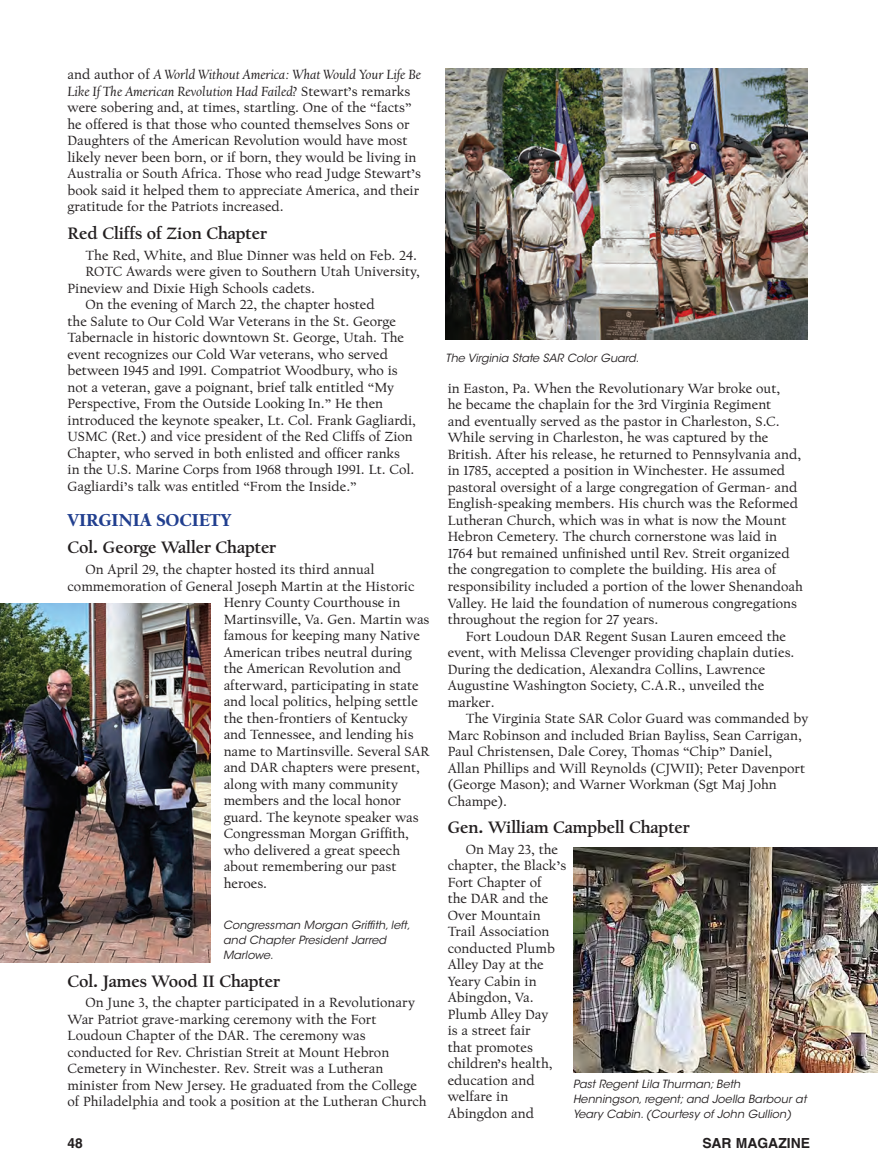
<style>
.page{position:relative;width:878px;height:1175px;background:#fff}
.page>*{position:absolute;margin:0;border:0;box-sizing:border-box;transform-origin:0 0}
.Society_Head{font:900 18px "Californian FB Text";letter-spacing:-.005em;color:#213f8f}
.Chapter_Head{font:700 17.25px "Californian FB Text";letter-spacing:-.005em;color:#231f20}
.Body_Copy{font:13.8px/16.5px "Californian FB Text";color:#231f20}
.t1{font:700 13.8px "Helvetica";color:#231f20}
.t2{font:italic 11.25px/15px "ITC Avant Garde Std";color:#231f20}
.s1{font-style:italic}
</style>
<div class="page">
<img style="left:0;top:603px;width:210px;height:359px">
<img style="left:573px;top:847px;width:305px;height:225px">
<img style="left:445px;top:69px;width:362px;height:270px">
<p class="Body_Copy" style="left:68px;top:67px;width:355px">and author of <span class="s1">A World Without America: What Would Your Life Be Like If The American Revolution Had Failed?</span> Stewart’s remarks were sobering and, at times, startling. One of the “facts” he offered is that those who counted themselves Sons or Daughters of the American Revolution would have most likely never been born, or if born, they would be living in Australia or South Africa. Those who read Judge Stewart’s book said it helped them to appreciate America, and their gratitude for the Patriots increased.</p>
<p class="Chapter_Head" style="left:68px;top:224px;width:201px">Red Cliffs of Zion Chapter</p>
<p class="Body_Copy" style="left:86px;top:247px;width:333px">The Red, White, and Blue Dinner was held on Feb. 24.</p>
<p class="Body_Copy" style="left:68px;top:264px;width:354px;text-indent:18px">ROTC Awards were given to Southern Utah University,<br>Pineview and Dixie High Schools cadets.</p>
<p class="Body_Copy" style="left:67px;top:297px;width:350px;text-indent:18px">On the evening of March 22, the chapter hosted<br>the Salute to Our Cold War Veterans in the St. George Tabernacle in historic downtown St. George, Utah. The event recognizes our Cold War veterans, who served between 1945 and 1991. Compatriot Woodbury, who is not a veteran, gave a poignant, brief talk entitled “My Perspective, From the Outside Looking In.” He then introduced the keynote speaker, Lt. Col. Frank Gagliardi, USMC (Ret.) and vice president of the Red Cliffs of Zion Chapter, who served in both enlisted and officer ranks<br>in the U.S. Marine Corps from 1968 through 1991. Lt. Col.<br>Gagliardi’s talk was entitled “From the Inside.”</p>
<p class="Society_Head" style="left:68px;top:509px;width:165px">VIRGINIA SOCIETY</p>
<p class="Chapter_Head" style="left:68px;top:538px;width:210px">Col. George Waller Chapter</p>
<p class="Body_Copy" style="left:86px;top:561px;width:290px">On April 29, the chapter hosted its third annual</p>
<p class="Body_Copy" style="left:67px;top:578px;width:348px">commemoration of General Joseph Martin at the Historic</p>
<p class="Body_Copy" style="left:224px;top:594px;width:178px">Henry County Courthouse in</p>
<p class="Body_Copy" style="left:224px;top:611px;width:207px">Martinsville, Va. Gen. Martin was</p>
<p class="Body_Copy" style="left:224px;top:627px;width:198px">famous for keeping many Native</p>
<p class="Body_Copy" style="left:224px;top:644px;width:190px">American tribes neutral during</p>
<p class="Body_Copy" style="left:224px;top:660px;width:179px">the American Revolution and</p>
<p class="Body_Copy" style="left:224px;top:677px;width:196px">afterward, participating in state</p>
<p class="Body_Copy" style="left:224px;top:693px;width:196px">and local politics, helping settle</p>
<p class="Body_Copy" style="left:224px;top:710px;width:185px">the then-frontiers of Kentucky</p>
<p class="Body_Copy" style="left:224px;top:726px;width:191px">and Tennessee, and lending his</p>
<p class="Body_Copy" style="left:224px;top:743px;width:207px">name to Martinsville. Several SAR</p>
<p class="Body_Copy" style="left:224px;top:759px;width:198px">and DAR chapters were present,</p>
<p class="Body_Copy" style="left:224px;top:776px;width:176px">along with many community</p>
<p class="Body_Copy" style="left:224px;top:792px;width:179px">members and the local honor</p>
<p class="Body_Copy" style="left:224px;top:809px;width:196px">guard. The keynote speaker was</p>
<p class="Body_Copy" style="left:224px;top:825px;width:187px">Congressman Morgan Griffith,</p>
<p class="Body_Copy" style="left:224px;top:842px;width:178px">who delivered a great speech</p>
<p class="Body_Copy" style="left:224px;top:858px;width:174px">about remembering our past</p>
<p class="Body_Copy" style="left:224px;top:875px;width:45px">heroes.</p>
<p class="t2" style="left:223px;top:918px;width:189px">Congressman Morgan Griffith, left, and Chapter President Jarred<br>Marlowe.</p>
<p class="Chapter_Head" style="left:68px;top:971px;width:214px">Col. James Wood II Chapter</p>
<p class="Body_Copy" style="left:67px;top:994px;width:360px;text-indent:18px">On June 3, the chapter participated in a Revolutionary War Patriot grave-marking ceremony with the Fort Loudoun Chapter of the DAR. The ceremony was conducted for Rev. Christian Streit at Mount Hebron Cemetery in Winchester. Rev. Streit was a Lutheran minister from New Jersey. He graduated from the College of Philadelphia and took a position at the Lutheran Church</p>
<p class="t2" style="left:445px;top:350px;width:195px">The Virginia State SAR Color Guard.</p>
<p class="Body_Copy" style="left:447px;top:380px;width:357px">in Easton, Pa. When the Revolutionary War broke out,<br>he became the chaplain for the 3rd Virginia Regiment<br>and eventually served as the pastor in Charleston, S.C.<br>While serving in Charleston, he was captured by the British. After his release, he returned to Pennsylvania and, in 1785, accepted a position in Winchester. He assumed pastoral oversight of a large congregation of German- and English-speaking members. His church was the Reformed Lutheran Church, which was in what is now the Mount Hebron Cemetery. The church cornerstone was laid in 1764 but remained unfinished until Rev. Streit organized the congregation to complete the building. His area of responsibility included a portion of the lower Shenandoah Valley. He laid the foundation of numerous congregations throughout the region for 27 years.</p>
<p class="Body_Copy" style="left:447px;top:628px;width:348px;text-indent:18px">Fort Loudoun DAR Regent Susan Lauren emceed the event, with Melissa Clevenger providing chaplain duties.<br>During the dedication, Alexandra Collins, Lawrence Augustine Washington Society, C.A.R., unveiled the marker.</p>
<p class="Body_Copy" style="left:447px;top:710px;width:362px;text-indent:18px">The Virginia State SAR Color Guard was commanded by Marc Robinson and included Brian Bayliss, Sean Carrigan, Paul Christensen, Dale Corey, Thomas “Chip” Daniel,<br>Allan Phillips and Will Reynolds (CJWII); Peter Davenport (George Mason); and Warner Workman (Sgt Maj John Champe).</p>
<p class="Chapter_Head" style="left:447px;top:817px;width:243px">Gen. William Campbell Chapter</p>
<p class="Body_Copy" style="left:447px;top:841px;width:120px;text-indent:18px">On May 23, the chapter, the Black’s<br>Fort Chapter of<br>the DAR and the<br>Over Mountain<br>Trail Association conducted Plumb<br>Alley Day at the<br>Yeary Cabin in<br>Abingdon, Va.<br>Plumb Alley Day<br>is a street fair<br>that promotes children’s health, education and welfare in<br>Abingdon and</p>
<p class="t2" style="left:573px;top:1076px;width:235px">Past Regent Lila Thurman; Beth<br>Henningson, regent; and Joella Barbour at<br>Yeary Cabin. (Courtesy of John Gullion)</p>
<p class="t1" style="left:67px;top:1135px;width:17px">48</p>
<p class="t1" style="left:702px;top:1135px;width:109px">SAR MAGAZINE</p>
</div>
